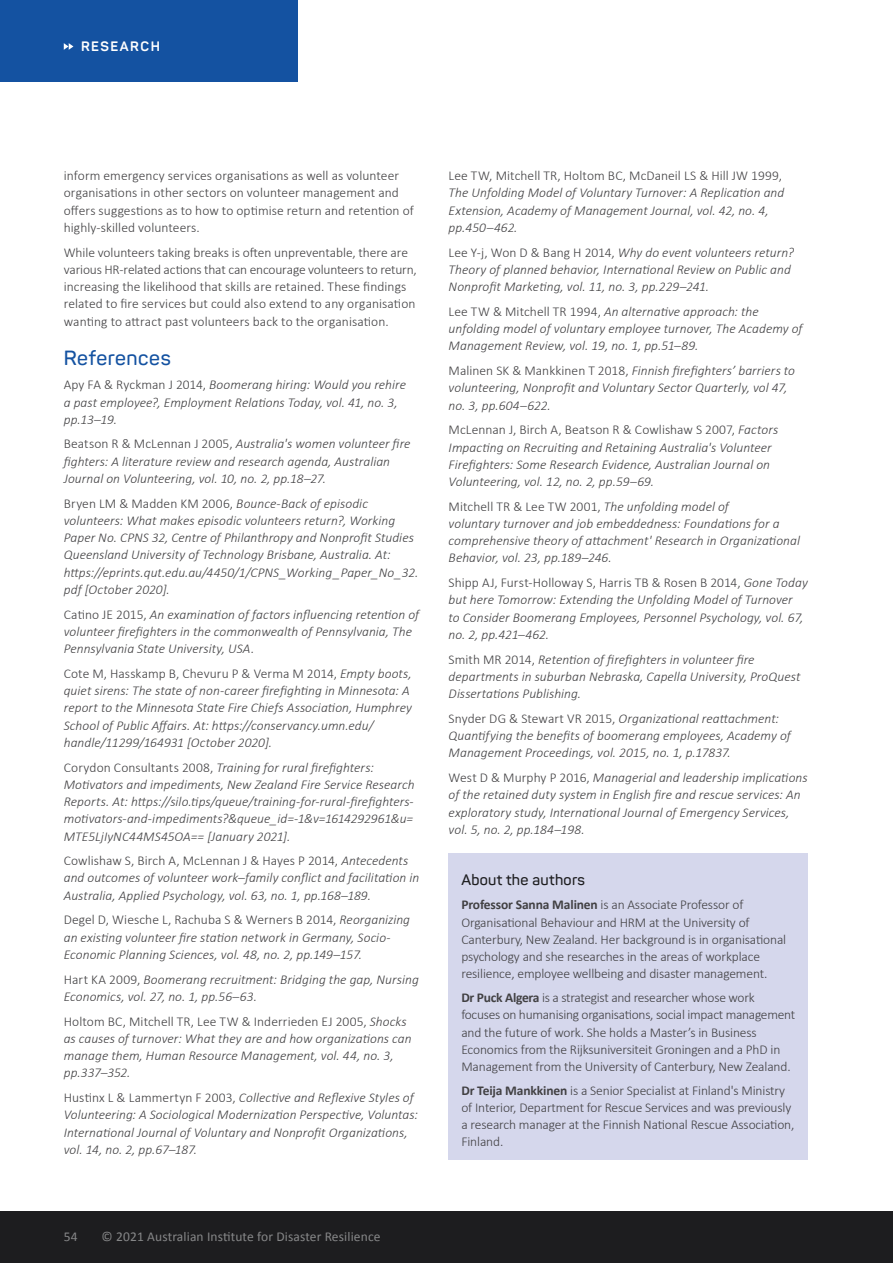
<style>
.page{position:relative;width:893px;height:1263px;background:#fff}
.page>*{position:absolute;margin:0;border:0;box-sizing:border-box;transform-origin:0 0}
.Heading_2_-_Research{font:600 20.25px "Panton";letter-spacing:.03em;color:#1452a1}
.Box_heading_-_about{font:600 15px "Panton";letter-spacing:.02em;color:#1d1d1f}
.Body{font:italic 300 13.5px/17.2px "Calibri";letter-spacing:.005em;color:#414042}
.Box_text_-_about_the{font:300 13.5px/17.2px "Calibri";letter-spacing:-.01em;color:#414042}
.Body-2{font:300 13.5px/17.2px "Calibri";letter-spacing:.005em;color:#414042}
.t1{font:13.5px "Calibri";letter-spacing:.01em;color:#868788}
.t2{font:700 13.5px "Panton";letter-spacing:.11em;color:#fff}
.s1{font-style:normal}
.s2{font-weight:700}
</style>
<div class="page">
<div style="left:0;top:0;width:298px;height:81px;background:#1452a1"></div>
<svg style="left:64px;top:43px;width:9px;height:7px"></svg>
<div style="left:0;top:1212px;width:893px;height:51px;background:#1d1d1f"></div>
<div style="left:449px;top:853px;width:359px;height:48px;background:#d5d7ec"></div>
<div style="left:449px;top:882px;width:359px;height:119px;background:#d5d7ec"></div>
<div style="left:449px;top:975px;width:359px;height:118px;background:#d5d7ec"></div>
<div style="left:449px;top:1067px;width:359px;height:93px;background:#d5d7ec"></div>
<p class="t2" style="left:81px;top:38px;width:80px">RESEARCH</p>
<p class="Body-2" style="left:64px;top:167px;width:352px">inform emergency services organisations as well as volunteer organisations in other sectors on volunteer management and offers suggestions as to how to optimise return and retention of highly-skilled volunteers.</p>
<p class="Body-2" style="left:64px;top:243px;width:355px">While volunteers taking breaks is often unpreventable, there are various HR-related actions that can encourage volunteers to return, increasing the likelihood that skills are retained. These findings related to fire services but could also extend to any organisation wanting to attract past volunteers back to the organisation.</p>
<p class="Heading_2_-_Research" style="left:64px;top:345px;width:109px">References</p>
<p class="Body" style="left:64px;top:376px;width:344px"><span class="s1">Apy FA &amp; Ryckman J 2014,</span> Boomerang hiring: Would you rehire a past employee?, Employment Relations Today, vol. 41, no. 3, pp.13–19.</p>
<p class="Body" style="left:64px;top:435px;width:348px"><span class="s1">Beatson R &amp; McLennan J 2005,</span> Australia's women volunteer fire fighters: A literature review and research agenda, Australian<br>Journal on Volunteering, vol. 10, no. 2, pp.18–27.</p>
<p class="Body" style="left:64px;top:494px;width:356px"><span class="s1">Bryen LM &amp; Madden KM 2006,</span> Bounce-Back of episodic volunteers: What makes episodic volunteers return?, Working Paper No. CPNS 32, Centre of Philanthropy and Nonprofit Studies Queensland University of Technology Brisbane, Australia. At: https://eprints.qut.edu.au/4450/1/CPNS_Working_Paper_No_32. pdf [October 2020].</p>
<p class="Body" style="left:64px;top:605px;width:357px"><span class="s1">Catino JE 2015,</span> An examination of factors influencing retention of volunteer firefighters in the commonwealth of Pennsylvania, The<br>Pennsylvania State University, USA.</p>
<p class="Body" style="left:64px;top:664px;width:350px"><span class="s1">Cote M, Hasskamp B, Chevuru P &amp; Verma M 2014,</span> Empty boots, quiet sirens: The state of non-career firefighting in Minnesota: A report to the Minnesota State Fire Chiefs Association, Humphrey School of Public Affairs. At: https://conservancy.umn.edu/ handle/11299/164931 [October 2020].</p>
<p class="Body" style="left:64px;top:758px;width:352px"><span class="s1">Corydon Consultants 2008,</span> Training for rural firefighters:<br>Motivators and impediments, New Zealand Fire Service Research Reports. At: https://silo.tips/queue/training-for-rural-firefighters&shy;motivators-and-impediments?&amp;queue_id=-1&amp;v=1614292961&amp;u= MTE5LjIyNC44MS45OA== [January 2021].</p>
<p class="Body" style="left:64px;top:852px;width:357px"><span class="s1">Cowlishaw S, Birch A, McLennan J &amp; Hayes P 2014,</span> Antecedents and outcomes of volunteer work–family conflict and facilitation in<br>Australia, Applied Psychology, vol. 63, no. 1, pp.168–189.</p>
<p class="Body" style="left:64px;top:911px;width:348px"><span class="s1">Degel D, Wiesche L, Rachuba S &amp; Werners B 2014,</span> Reorganizing an existing volunteer fire station network in Germany, Socio-<br>Economic Planning Sciences, vol. 48, no. 2, pp.149–157.</p>
<p class="Body" style="left:64px;top:970px;width:357px"><span class="s1">Hart KA 2009,</span> Boomerang recruitment: Bridging the gap, Nursing<br>Economics, vol. 27, no. 1, pp.56–63.</p>
<p class="Body" style="left:64px;top:1012px;width:349px"><span class="s1">Holtom BC, Mitchell TR, Lee TW &amp; Inderrieden EJ 2005,</span> Shocks as causes of turnover: What they are and how organizations can manage them, Human Resource Management, vol. 44, no. 3, pp.337–352.</p>
<p class="Body" style="left:64px;top:1089px;width:356px"><span class="s1">Hustinx L &amp; Lammertyn F 2003,</span> Collective and Reflexive Styles of Volunteering: A Sociological Modernization Perspective, Voluntas:<br>International Journal of Voluntary and Nonprofit Organizations, vol. 14, no. 2, pp.67–187.</p>
<p class="Body" style="left:449px;top:167px;width:337px"><span class="s1">Lee TW, Mitchell TR, Holtom BC, McDaneil LS &amp; Hill JW 1999, </span>The Unfolding Model of Voluntary Turnover: A Replication and Extension, Academy of Management Journal, vol. 42, no. 4, pp.450–462.</p>
<p class="Body" style="left:449px;top:243px;width:347px"><span class="s1">Lee Y-j, Won D &amp; Bang H 2014,</span> Why do event volunteers return?<br>Theory of planned behavior, International Review on Public and<br>Nonprofit Marketing, vol. 11, no. 3, pp.229–241.</p>
<p class="Body" style="left:449px;top:303px;width:356px"><span class="s1">Lee TW &amp; Mitchell TR 1994,</span> An alternative approach: the unfolding model of voluntary employee turnover, The Academy of<br>Management Review, vol. 19, no. 1, pp.51–89.</p>
<p class="Body" style="left:449px;top:362px;width:348px"><span class="s1">Malinen SK &amp; Mankkinen T 2018,</span> Finnish firefighters’ barriers to volunteering, Nonprofit and Voluntary Sector Quarterly, vol 47, no. 3, pp.604–622.</p>
<p class="Body" style="left:449px;top:421px;width:331px"><span class="s1">McLennan J, Birch A, Beatson R &amp; Cowlishaw S 2007,</span> Factors Impacting on Recruiting and Retaining Australia's Volunteer Firefighters: Some Research Evidence, Australian Journal on Volunteering, vol. 12, no. 2, pp.59–69.</p>
<p class="Body" style="left:449px;top:497px;width:353px"><span class="s1">Mitchell TR &amp; Lee TW 2001,</span> The unfolding model of<br>voluntary turnover and job embeddedness: Foundations for a comprehensive theory of attachment' Research in Organizational Behavior, vol. 23, pp.189–246.</p>
<p class="Body" style="left:449px;top:574px;width:361px"><span class="s1">Shipp AJ, Furst‐Holloway S, Harris TB &amp; Rosen B 2014,</span> Gone Today but here Tomorrow: Extending the Unfolding Model of Turnover<br>to Consider Boomerang Employees, Personnel Psychology, vol. 67, no. 2, pp.421–462.</p>
<p class="Body" style="left:449px;top:650px;width:353px"><span class="s1">Smith MR 2014,</span> Retention of firefighters in volunteer fire departments in suburban Nebraska, Capella University, ProQuest<br>Dissertations Publishing.</p>
<p class="Body" style="left:449px;top:709px;width:344px"><span class="s1">Snyder DG &amp; Stewart VR 2015,</span> Organizational reattachment:<br>Quantifying the benefits of boomerang employees, Academy of<br>Management Proceedings, vol. 2015, no. 1, p.17837.</p>
<p class="Body" style="left:449px;top:769px;width:360px"><span class="s1">West D &amp; Murphy P 2016,</span> Managerial and leadership implications of the retained duty system in English fire and rescue services: An exploratory study, International Journal of Emergency Services, vol. 5, no. 2, pp.184–198.</p>
<p class="Box_heading_-_about" style="left:461px;top:870px;width:125px">About the authors</p>
<p class="Box_text_-_about_the" style="left:461px;top:896px;width:326px"><span class="s2">Professor Sanna Malinen</span> is an Associate Professor of Organisational Behaviour and HRM at the University of Canterbury, New Zealand. Her background is in organisational psychology and she researches in the areas of workplace resilience, employee wellbeing and disaster management.</p>
<p class="Box_text_-_about_the" style="left:461px;top:989px;width:335px"><span class="s2">Dr Puck Algera</span> is a strategist and researcher whose work focuses on humanising organisations, social impact management and the future of work. She holds a Master’s in Business Economics from the Rijksuniversiteit Groningen and a PhD in Management from the University of Canterbury, New Zealand.</p>
<p class="Box_text_-_about_the" style="left:461px;top:1081px;width:335px"><span class="s2">Dr Teija Mankkinen</span> is a Senior Specialist at Finland's Ministry of Interior, Department for Rescue Services and was previously a research manager at the Finnish National Rescue Association, Finland.</p>
<p class="t1" style="left:64px;top:1227px;width:15px">54</p>
<p class="t1" style="left:102px;top:1227px;width:280px">© 2021 Australian Institute for Disaster Resilience</p>
</div>
